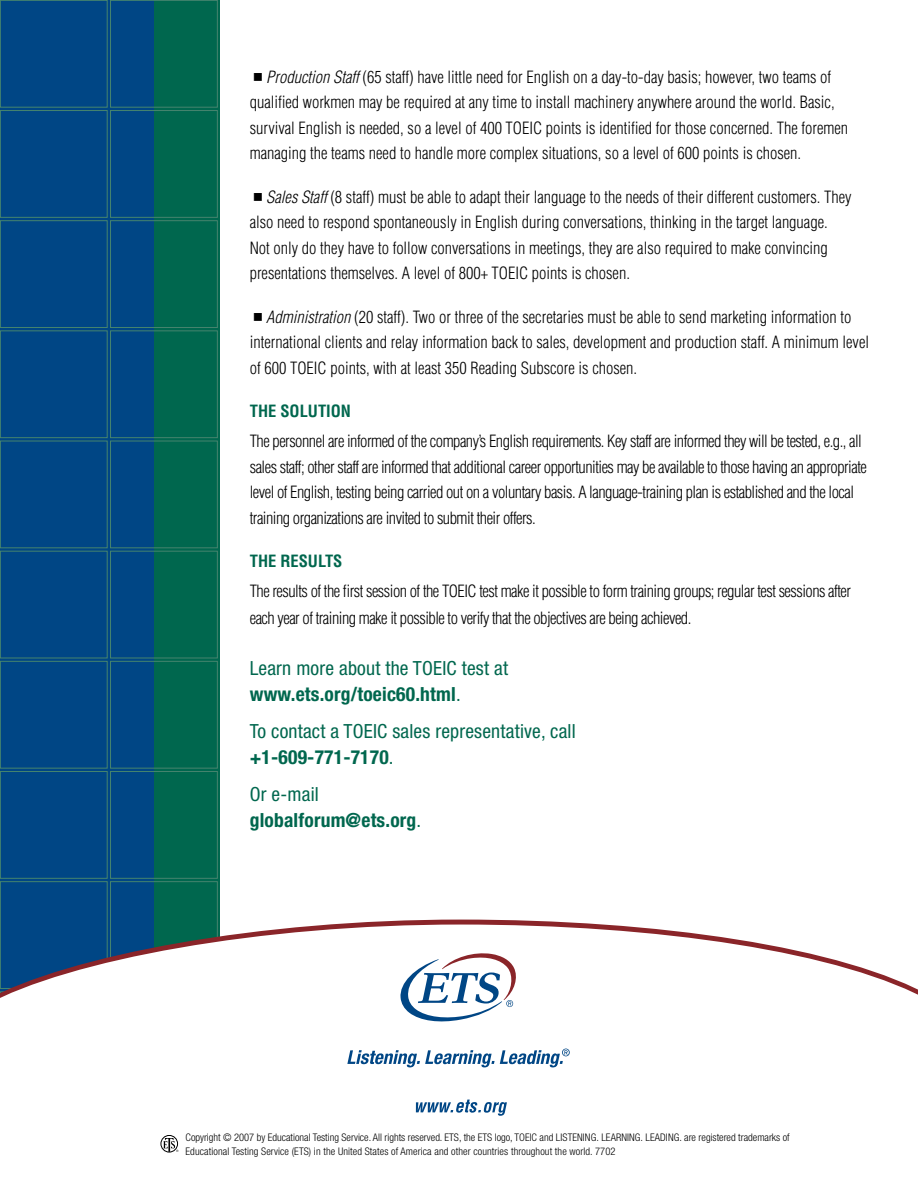
<style>
.page{position:relative;width:918px;height:1188px;background:#fff}
.page>*{position:absolute;margin:0;border:0;box-sizing:border-box;transform-origin:0 0}
.t1{font:condensed 19.5px/25.5px "Helvetica Neue LT Std";letter-spacing:.01em;color:#00674e}
.t2{font:700 condensed 19.5px/25.5px "Helvetica Neue LT Std";letter-spacing:.01em;color:#00674e}
.t3{font:300 condensed 16.5px/25.5px "Helvetica";color:#000}
.t4{font:300 condensed 16.5px/25.5px "Helvetica";letter-spacing:-.03em;color:#000}
.t5{font:700 condensed 16.5px "Helvetica";color:#00674e}
.t6{font:300 condensed 10.5px/13.5px "Helvetica Neue LT Std";letter-spacing:.01em;color:#000}
.s1{font-style:italic}
.s2{font-weight:700}
.s3{font-weight:400}
</style>
<div class="page">
<div style="left:105px;top:0;width:115px;height:1188px;background:#00674e"></div>
<div style="left:0;top:0;width:154px;height:1188px;background:#004685"></div>
<div style="left:0;top:0;width:108px;height:108px;border:1px solid #45846e"></div>
<div style="left:110px;top:0;width:108px;height:108px;border:1px solid #45846e"></div>
<div style="left:0;top:110px;width:108px;height:108px;border:1px solid #45846e"></div>
<div style="left:110px;top:110px;width:108px;height:108px;border:1px solid #45846e"></div>
<div style="left:0;top:661px;width:108px;height:108px;border:1px solid #45846e"></div>
<div style="left:0;top:881px;width:108px;height:108px;border:1px solid #45846e"></div>
<div style="left:110px;top:881px;width:108px;height:108px;border:1px solid #45846e"></div>
<div style="left:110px;top:661px;width:108px;height:108px;border:1px solid #45846e"></div>
<div style="left:0;top:771px;width:108px;height:108px;border:1px solid #45846e"></div>
<div style="left:110px;top:771px;width:108px;height:108px;border:1px solid #45846e"></div>
<div style="left:0;top:220px;width:108px;height:108px;border:1px solid #45846e"></div>
<div style="left:110px;top:220px;width:108px;height:108px;border:1px solid #45846e"></div>
<div style="left:0;top:330px;width:108px;height:108px;border:1px solid #45846e"></div>
<div style="left:110px;top:330px;width:108px;height:108px;border:1px solid #45846e"></div>
<div style="left:0;top:441px;width:108px;height:107px;border:1px solid #45846e"></div>
<div style="left:110px;top:441px;width:108px;height:107px;border:1px solid #45846e"></div>
<div style="left:0;top:551px;width:108px;height:107px;border:1px solid #45846e"></div>
<div style="left:110px;top:551px;width:108px;height:107px;border:1px solid #45846e"></div>
<svg style="left:0;top:1005px;width:568px;height:183px"></svg>
<svg style="left:416px;top:1100px;width:91px;height:16px"></svg>
<svg style="left:399px;top:1005px;width:120px;height:19px"></svg>
<svg style="left:0;top:920px;width:918px;height:85px"></svg>
<svg style="left:347px;top:1049px;width:223px;height:18px"></svg>
<div style="left:161px;top:1135px;width:17px;height:17px;border:1px solid #000;border-radius:50%"></div>
<svg style="left:163px;top:1138px;width:15px;height:14px"></svg>
<p class="t3" style="left:250px;top:64px;width:600px;text-indent:16px"><span class="s1">Production Staff</span> (65 staff) have little need for English on a day-to-day basis; however, two teams of qualified workmen may be required at any time to install machinery anywhere around the world. Basic, survival English is needed, so a level of 400 TOEIC points is identified for those concerned. The foremen managing the teams need to handle more complex situations, so a level of 600 points is chosen.</p>
<p class="t3" style="left:250px;top:184px;width:603px;text-indent:16px"><span class="s1">Sales Staff</span> (8 staff) must be able to adapt their language to the needs of their different customers. They also need to respond spontaneously in English during conversations, thinking in the target language.<br>Not only do they have to follow conversations in meetings, they are also required to make convincing presentations themselves. A level of 800+ TOEIC points is chosen.</p>
<p class="t3" style="left:250px;top:304px;width:621px;text-indent:16px"><span class="s1">Administration</span> (20 staff). Two or three of the secretaries must be able to send marketing information to international clients and relay information back to sales, development and production staff. A minimum level of 600 TOEIC points, with at least 350 Reading Subscore is chosen.</p>
<p class="t5" style="left:250px;top:401px;width:103px">THE SOLUTION</p>
<p class="t4" style="left:250px;top:429px;width:619px">The personnel are informed of the company’s English requirements. Key staff are informed they will be tested, e.g., all sales staff; other staff are informed that additional career opportunities may be available to those having an appropriate level of English, testing being carried out on a voluntary basis. A language-training plan is established and the local training organizations are invited to submit their offers.</p>
<p class="t5" style="left:250px;top:551px;width:94px">THE RESULTS</p>
<p class="t4" style="left:250px;top:578px;width:603px;line-height:27px">The results of the first session of the TOEIC test make it possible to form training groups; regular test sessions after each year of training make it possible to verify that the objectives are being achieved.</p>
<p class="t1" style="left:250px;top:656px;width:260px">Learn more about the TOEIC test at <span class="s2">www.ets.org/toeic60.html</span>.</p>
<p class="t1" style="left:250px;top:719px;width:327px">To contact a TOEIC sales representative, call <span class="s2">+1-609-771-7170</span>.</p>
<p class="t2" style="left:250px;top:781px;width:173px"><span class="s3">Or e-mail </span>globalforum@ets.org<span class="s3">.</span></p>
<p class="t6" style="left:186px;top:1131px;width:606px">Copyright © 2007 by Educational Testing Service. All rights reserved. ETS, the ETS logo, TOEIC and LISTENING. LEARNING. LEADING. are registered trademarks of<br>Educational Testing Service (ETS) in the United States of America and other countries throughout the world. 7702</p>
</div>
